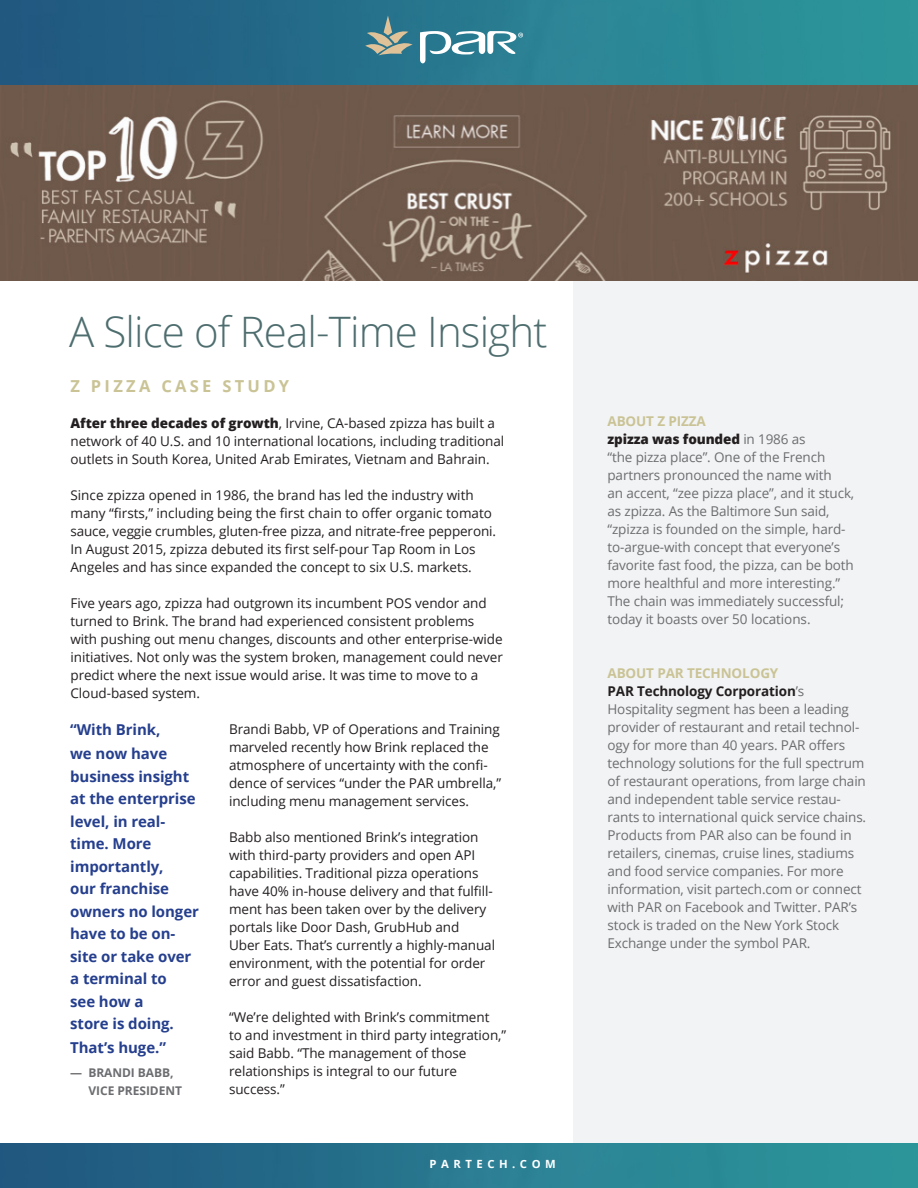
<style>
.page{position:relative;width:918px;height:1188px;background:#fff}
.page>*{position:absolute;margin:0;border:0;box-sizing:border-box;transform-origin:0 0}
.t1{font:300 42px "Open Sans";letter-spacing:-.02em;color:#4e6d6e}
.t2{font:700 16.5px "Open Sans";letter-spacing:.2em;color:#cac395}
.t3{font:700 15px/22.5px "Open Sans";letter-spacing:-.005em;color:#253f8e}
.t4{font:13.5px/18px "Open Sans";letter-spacing:-.005em;color:#231f20}
.t5{font:13.5px/18px "Open Sans";letter-spacing:-.01em;color:#6c6d70}
.t6{font:700 13.5px "Open Sans";letter-spacing:-.01em;color:#cac395}
.t7{font:700 12px "Open Sans";letter-spacing:-.005em;color:#6c6d70}
.t8{font:700 11.25px "Open Sans";letter-spacing:.4em;color:#fff}
.s1{font-weight:800}
.s2{font-weight:800;color:#231f20}
.s3{font-weight:700;color:#231f20}
</style>
<div class="page">
<div style="left:573px;top:259px;width:345px;height:929px;background:#f2f3f4"></div>
<img style="left:0;top:0;width:918px;height:85px">
<svg style="left:365px;top:15px;width:48px;height:40px"></svg>
<svg style="left:420px;top:31px;width:103px;height:32px"></svg>
<img style="left:0;top:1143px;width:918px;height:45px">
<img style="left:0;top:85px;width:918px;height:195px">
<p class="t1" style="left:69px;top:303px;width:480px">A Slice of Real-Time Insight</p>
<p class="t2" style="left:70px;top:375px;width:220px">Z PIZZA CASE STUDY</p>
<p class="t4" style="left:70px;top:414px;width:435px"><span class="s1">After three decades of growth</span>, Irvine, CA-based zpizza has built a network of 40 U.S. and 10 international locations, including traditional outlets in South Korea, United Arab Emirates, Vietnam and Bahrain.</p>
<p class="t4" style="left:70px;top:486px;width:427px">Since zpizza opened in 1986, the brand has led the industry with many “firsts,” including being the first chain to offer organic tomato sauce, veggie crumbles, gluten-free pizza, and nitrate-free pepperoni.<br>In August 2015, zpizza debuted its first self-pour Tap Room in Los Angeles and has since expanded the concept to six U.S. markets.</p>
<p class="t4" style="left:70px;top:594px;width:434px">Five years ago, zpizza had outgrown its incumbent POS vendor and turned to Brink. The brand had experienced consistent problems with pushing out menu changes, discounts and other enterprise-wide initiatives. Not only was the system broken, management could never predict where the next issue would arise. It was time to move to a Cloud-based system.</p>
<p class="t4" style="left:229px;top:720px;width:274px">Brandi Babb, VP of Operations and Training marveled recently how Brink replaced the atmosphere of uncertainty with the confi&shy;dence of services “under the PAR umbrella,” including menu management services.</p>
<p class="t4" style="left:229px;top:828px;width:268px">Babb also mentioned Brink’s integration with third-party providers and open API capabilities. Traditional pizza operations have 40% in-house delivery and that fulfill&shy;ment has been taken over by the delivery portals like Door Dash, GrubHub and<br>Uber Eats. That’s currently a highly-manual environment, with the potential for order error and guest dissatisfaction.</p>
<p class="t4" style="left:229px;top:1008px;width:279px">“We’re delighted with Brink’s commitment<br>to and investment in third party integration,” said Babb. “The management of those relationships is integral to our future success.”</p>
<p class="t3" style="left:70px;top:717px;width:99px;line-height:24px">“With Brink, we now have</p>
<p class="t3" style="left:70px;top:765px;width:130px">business insight at the enterprise level, in real&shy;time. More importantly,<br>our franchise owners no longer have to be on&shy;site or take over a terminal to<br>see how a<br>store is doing.</p>
<p class="t3" style="left:70px;top:1036px;width:97px">That’s huge.”</p>
<p class="t7" style="left:70px;top:1064px;width:105px">— BRANDI BABB,</p>
<p class="t7" style="left:89px;top:1082px;width:95px">VICE PRESIDENT</p>
<p class="t8" style="left:430px;top:1156px;width:128px">PARTECH.COM</p>
<p class="t6" style="left:608px;top:412px;width:100px">ABOUT Z PIZZA</p>
<p class="t5" style="left:608px;top:430px;width:248px"><span class="s2">zpizza was founded</span> in 1986 as<br>“the pizza place”. One of the French partners pronounced the name with<br>an accent, “zee pizza place”, and it stuck, as zpizza. As the Baltimore Sun said, “zpizza is founded on the simple, hard&shy;to-argue-with concept that everyone’s favorite fast food, the pizza, can be both more healthful and more interesting.” The chain was immediately successful; today it boasts over 50 locations.</p>
<p class="t6" style="left:608px;top:664px;width:172px">ABOUT PAR TECHNOLOGY</p>
<p class="t5" style="left:608px;top:682px;width:260px"><span class="s3">PAR Technology Corporation</span>’s Hospitality segment has been a leading provider of restaurant and retail technol&shy;ogy for more than 40 years. PAR offers technology solutions for the full spectrum of restaurant operations, from large chain and independent table service restau&shy;rants to international quick service chains.<br>Products from PAR also can be found in retailers, cinemas, cruise lines, stadiums and food service companies. For more information, visit partech.com or connect with PAR on Facebook and Twitter. PAR’s stock is traded on the New York Stock Exchange under the symbol PAR.</p>
</div>
